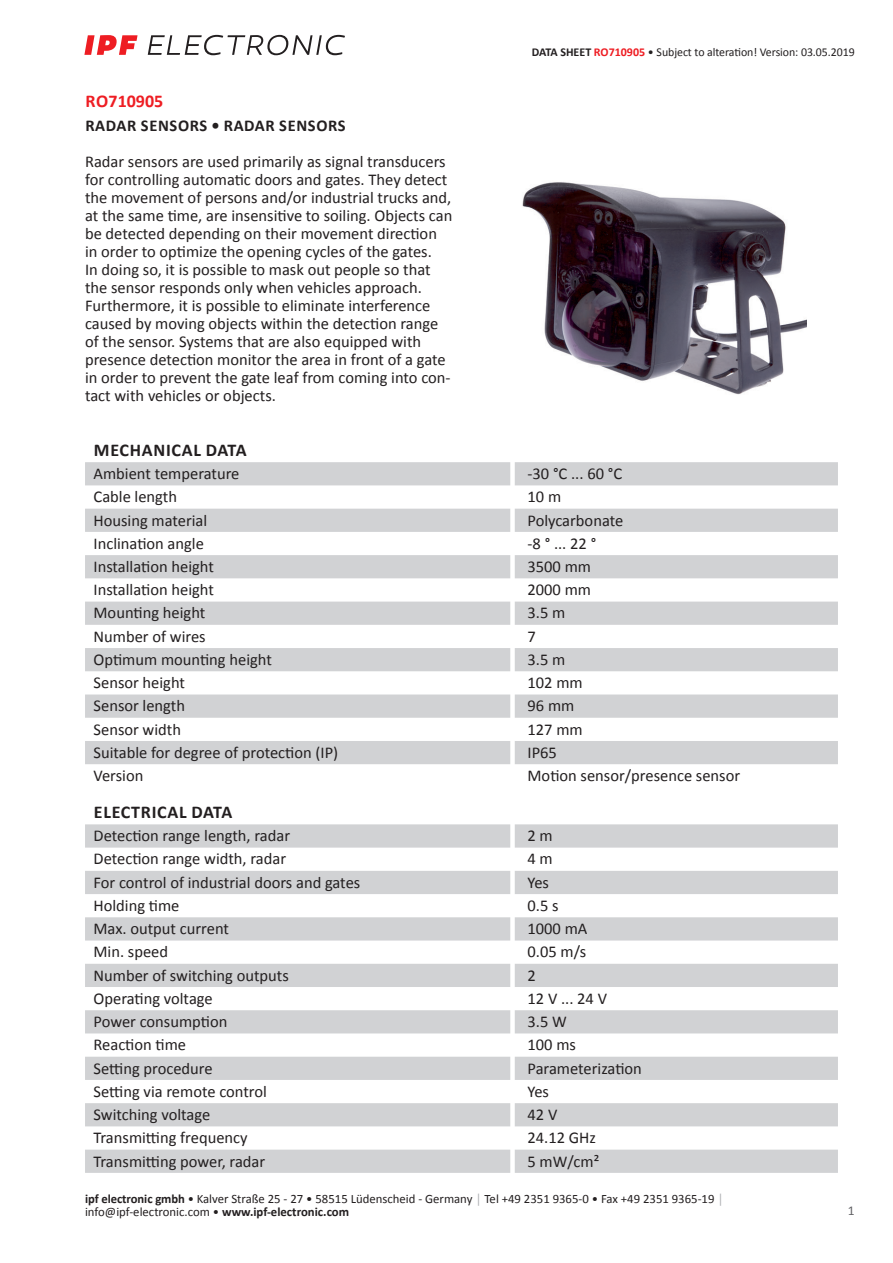
<style>
.page{position:relative;width:893px;height:1263px;background:#fff}
.page>*{position:absolute;margin:0;border:0;box-sizing:border-box;transform-origin:0 0}
.t1{font:700 18px "Calibri";letter-spacing:.04em;color:#231f20}
.t2{font:700 18px "Calibri";color:#ee1d23}
.t3{font:16.5px/18px "Calibri";color:#231f20}
.t4{font:700 16.5px "Calibri";letter-spacing:.04em;color:#231f20}
.t5{font:13.5px "Calibri";color:#636366}
.t6{font:12.75px/12.6px "Calibri";color:#231f20}
.t7{font:12px "Calibri";letter-spacing:-.005em;color:#231f20}
.s1{font-weight:700}
.s2{font-weight:700;color:#ee1d23}
.s3{color:#a8a9ad}
</style>
<div class="page">
<svg style="left:148px;top:35px;width:197px;height:20px"></svg>
<svg style="left:84px;top:35px;width:54px;height:20px"></svg>
<svg style="left:85px;top:462px;width:753px;height:302px;fill:#d1d2d4"></svg>
<svg style="left:85px;top:824px;width:753px;height:349px;fill:#d1d2d4"></svg>
<img style="left:522px;top:182px;width:284px;height:213px">
<p class="t7" style="left:532px;top:44px;width:324px"><span class="s1">DATA SHEET</span> <span class="s2">RO710905</span> • Subject to alteration! Version: 03.05.2019</p>
<p class="t2" style="left:85px;top:88px;width:79px">RO710905</p>
<p class="t4" style="left:85px;top:114px;width:262px">RADAR SENSORS • RADAR SENSORS</p>
<p class="t3" style="left:85px;top:152px;width:369px">Radar sensors are used primarily as signal transducers for controlling automatic doors and gates. They detect the movement of persons and/or industrial trucks and, at the same time, are insensitive to soiling. Objects can be detected depending on their movement direction in order to optimize the opening cycles of the gates.<br>In doing so, it is possible to mask out people so that the sensor responds only when vehicles approach.<br>Furthermore, it is possible to eliminate interference caused by moving objects within the detection range of the sensor. Systems that are also equipped with presence detection monitor the area in front of a gate in order to prevent the gate leaf from coming into con&shy;tact with vehicles or objects.</p>
<p class="t1" style="left:94px;top:437px;width:154px">MECHANICAL DATA</p>
<p class="t3" style="left:94px;top:464px;width:147px">Ambient temperature</p>
<p class="t3" style="left:527px;top:464px;width:96px">-30 °C ... 60 °C</p>
<p class="t3" style="left:94px;top:487px;width:85px">Cable length</p>
<p class="t3" style="left:527px;top:487px;width:35px">10 m</p>
<p class="t3" style="left:94px;top:511px;width:115px">Housing material</p>
<p class="t3" style="left:527px;top:511px;width:97px">Polycarbonate</p>
<p class="t3" style="left:94px;top:534px;width:112px">Inclination angle</p>
<p class="t3" style="left:527px;top:534px;width:70px">-8 ° ... 22 °</p>
<p class="t3" style="left:94px;top:557px;width:122px">Installation height</p>
<p class="t3" style="left:527px;top:557px;width:65px">3500 mm</p>
<p class="t3" style="left:94px;top:580px;width:122px">Installation height</p>
<p class="t3" style="left:527px;top:580px;width:65px">2000 mm</p>
<p class="t3" style="left:94px;top:603px;width:113px">Mounting height</p>
<p class="t3" style="left:527px;top:603px;width:39px">3.5 m</p>
<p class="t3" style="left:94px;top:627px;width:114px">Number of wires</p>
<p class="t3" style="left:527px;top:627px;width:10px">7</p>
<p class="t3" style="left:94px;top:650px;width:180px">Optimum mounting height</p>
<p class="t3" style="left:527px;top:650px;width:39px">3.5 m</p>
<p class="t3" style="left:94px;top:673px;width:93px">Sensor height</p>
<p class="t3" style="left:527px;top:673px;width:57px">102 mm</p>
<p class="t3" style="left:94px;top:696px;width:93px">Sensor length</p>
<p class="t3" style="left:527px;top:696px;width:48px">96 mm</p>
<p class="t3" style="left:94px;top:720px;width:89px">Sensor width</p>
<p class="t3" style="left:527px;top:720px;width:57px">127 mm</p>
<p class="t3" style="left:94px;top:743px;width:246px">Suitable for degree of protection (IP)</p>
<p class="t3" style="left:527px;top:743px;width:31px">IP65</p>
<p class="t3" style="left:94px;top:766px;width:51px">Version</p>
<p class="t3" style="left:527px;top:766px;width:214px">Motion sensor/presence sensor</p>
<p class="t1" style="left:94px;top:799px;width:140px">ELECTRICAL DATA</p>
<p class="t3" style="left:94px;top:826px;width:198px">Detection range length, radar</p>
<p class="t3" style="left:527px;top:826px;width:27px">2m</p>
<p class="t3" style="left:94px;top:849px;width:194px">Detection range width, radar</p>
<p class="t3" style="left:527px;top:849px;width:27px">4m</p>
<p class="t3" style="left:94px;top:873px;width:268px">For control of industrial doors and gates</p>
<p class="t3" style="left:527px;top:873px;width:23px">Yes</p>
<p class="t3" style="left:94px;top:896px;width:87px">Holding time</p>
<p class="t3" style="left:527px;top:896px;width:33px">0.5 s</p>
<p class="t3" style="left:94px;top:919px;width:137px">Max. output current</p>
<p class="t3" style="left:527px;top:919px;width:61px">1000 mA</p>
<p class="t3" style="left:94px;top:942px;width:76px">Min. speed</p>
<p class="t3" style="left:527px;top:942px;width:60px">0.05 m/s</p>
<p class="t3" style="left:94px;top:966px;width:197px">Number of switching outputs</p>
<p class="t3" style="left:527px;top:966px;width:10px">2</p>
<p class="t3" style="left:94px;top:989px;width:121px">Operating voltage</p>
<p class="t3" style="left:527px;top:989px;width:81px">12 V ... 24 V</p>
<p class="t3" style="left:94px;top:1012px;width:135px">Power consumption</p>
<p class="t3" style="left:527px;top:1012px;width:41px">3.5 W</p>
<p class="t3" style="left:94px;top:1035px;width:94px">Reaction time</p>
<p class="t3" style="left:527px;top:1035px;width:50px">100 ms</p>
<p class="t3" style="left:94px;top:1059px;width:121px">Setting procedure</p>
<p class="t3" style="left:527px;top:1059px;width:116px">Parameterization</p>
<p class="t3" style="left:94px;top:1082px;width:175px">Setting via remote control</p>
<p class="t3" style="left:527px;top:1082px;width:23px">Yes</p>
<p class="t3" style="left:94px;top:1105px;width:118px">Switching voltage</p>
<p class="t3" style="left:527px;top:1105px;width:31px">42 V</p>
<p class="t3" style="left:94px;top:1128px;width:156px">Transmitting frequency</p>
<p class="t3" style="left:527px;top:1128px;width:70px">24.12 GHz</p>
<p class="t3" style="left:94px;top:1151px;width:173px">Transmitting power, radar</p>
<p class="t3" style="left:527px;top:1151px;width:73px">5 mW/cm²</p>
<p class="t6" style="left:85px;top:1192px;width:640px"><span class="s1">ipf electronic gmbh</span> • Kalver Straße 25 - 27 • 58515 Lüdenscheid - Germany <span class="s3">│</span> Tel +49 2351 9365-0 • Fax +49 2351 9365-19 <span class="s3">│ </span>info@ipf-electronic.com • <span class="s1">www.ipf-electronic.com</span></p>
<p class="t5" style="left:848px;top:1201px;width:8px">1</p>
</div>
